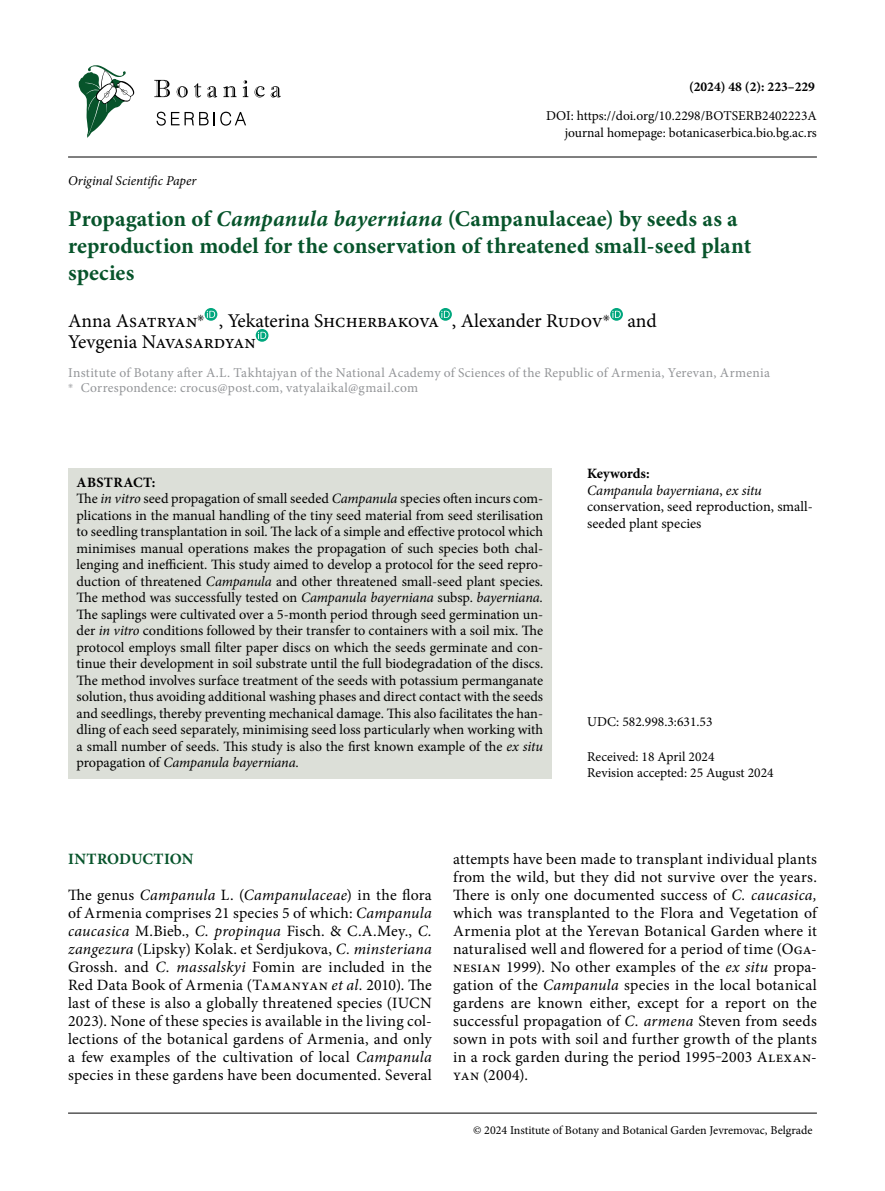
<style>
.page{position:relative;width:885px;height:1191px;background:#fff}
.page>*{position:absolute;margin:0;border:0;box-sizing:border-box;transform-origin:0 0}
.t1{font:700 22.5px/27px "Minion Pro";letter-spacing:.005em;color:#07542b}
.t2{font:19.5px/21px "Minion Pro";letter-spacing:-.01em;color:#000}
.t3{font:15.75px/18px "Minion Pro";letter-spacing:.02em;color:#000;text-align:justify}
.t4{font:700 15.75px "Minion Pro";letter-spacing:-.005em;color:#07542b}
.t5{font:14.25px/16.5px "Minion Pro";color:#000}
.t6{font:13.5px/15px "Minion Pro";letter-spacing:.02em;color:#939598}
.t7{font:13.5px/16.2px "Minion Pro";color:#000;text-align:right}
.t8{font:italic 13.5px "Minion Pro";letter-spacing:-.005em;color:#000}
.t9{font:700 13.5px "Minion Pro";color:#000}
.t10{font:12px "Minion Pro";color:#000}
.s1{font-style:italic}
.s2{font-weight:700}
</style>
<div class="page">
<hr style="left:68px;top:157px;width:748px;height:1px;background:#000">
<hr style="left:68px;top:1112px;width:748px;height:1px;background:#000">
<svg style="left:204px;top:308px;width:13px;height:13px"></svg>
<svg style="left:207px;top:311px;width:8px;height:7px"></svg>
<svg style="left:439px;top:308px;width:13px;height:13px"></svg>
<svg style="left:441px;top:311px;width:8px;height:7px"></svg>
<svg style="left:610px;top:308px;width:13px;height:13px"></svg>
<svg style="left:612px;top:311px;width:8px;height:7px"></svg>
<svg style="left:256px;top:329px;width:12px;height:13px"></svg>
<svg style="left:258px;top:332px;width:8px;height:7px"></svg>
<div style="left:68px;top:468px;width:483px;height:310px;background:#dcdfd8"></div>
<svg style="left:78px;top:65px;width:56px;height:73px"></svg>
<svg style="left:156px;top:112px;width:52px;height:14px"></svg>
<svg style="left:214px;top:112px;width:32px;height:14px"></svg>
<svg style="left:154px;top:80px;width:16px;height:17px"></svg>
<svg style="left:177px;top:86px;width:11px;height:11px"></svg>
<svg style="left:194px;top:83px;width:7px;height:14px"></svg>
<svg style="left:207px;top:86px;width:10px;height:11px"></svg>
<svg style="left:223px;top:86px;width:13px;height:11px"></svg>
<svg style="left:243px;top:80px;width:5px;height:17px"></svg>
<svg style="left:254px;top:86px;width:11px;height:11px"></svg>
<svg style="left:271px;top:86px;width:10px;height:11px"></svg>
<p class="t8" style="left:68px;top:172px;width:130px">Original Scientific Paper</p>
<p class="t9" style="left:689px;top:78px;width:127px">(2024) 48 (2): 223–229</p>
<p class="t7" style="left:546px;top:108px;width:272px">DOI: https://doi.org/10.2298/BOTSERB2402223A journal homepage: botanicaserbica.bio.bg.ac.rs</p>
<h1 class="t1" style="left:68px;top:205px;width:684px">Propagation of <span class="s1">Campanula bayerniana</span> (Campanulaceae) by seeds as a reproduction model for the conservation of threatened small-seed plant species</h1>
<h2 class="t2" style="left:68px;top:310px;width:590px">Anna Asatryan<sup>✳</sup> , Yekaterina Shcherbakova , Alexander Rudov<sup>✳</sup> and<br>Yevgenia Navasardyan</h2>
<p class="t6" style="left:68px;top:365px;width:703px">Institute of Botany after A.L. Takhtajyan of the National Academy of Sciences of the Republic of Armenia, Yerevan, Armenia <sup>✳</sup> Correspondence: crocus@post.com, vatyalaikal@gmail.com</p>
<p class="t5" style="left:77px;top:474px;width:468px"><span class="s2">ABSTRACT:<br></span>The <span class="s1">in vitro</span> seed propagation of small seeded <span class="s1">Campanula</span> species often incurs com&shy;plications in the manual handling of the tiny seed material from seed sterilisation to seedling transplantation in soil. The lack of a simple and effective protocol which minimises manual operations makes the propagation of such species both chal&shy;lenging and inefficient. This study aimed to develop a protocol for the seed repro&shy;duction of threatened <span class="s1">Campanula</span> and other threatened small-seed plant species.<br>The method was successfully tested on <span class="s1">Campanula bayerniana</span> subsp. <span class="s1">bayerniana.<br></span>The saplings were cultivated over a 5-month period through seed germination un&shy;der <span class="s1">in vitro</span> conditions followed by their transfer to containers with a soil mix. The protocol employs small filter paper discs on which the seeds germinate and con&shy;tinue their development in soil substrate until the full biodegradation of the discs.<br>The method involves surface treatment of the seeds with potassium permanganate solution, thus avoiding additional washing phases and direct contact with the seeds and seedlings, thereby preventing mechanical damage. This also facilitates the han&shy;dling of each seed separately, minimising seed loss particularly when working with a small number of seeds. This study is also the first known example of the <span class="s1">ex situ </span>propagation of <span class="s1">Campanula bayerniana.</span></p>
<p class="t5" style="left:587px;top:465px;width:227px"><span class="s2">Keywords:<br></span><span class="s1">Campanula bayerniana</span>, <span class="s1">ex situ </span>conservation, seed reproduction, small&shy;seeded plant species</p>
<p class="t7" style="left:587px;top:713px;width:127px">UDC: 582.998.3:631.53</p>
<p class="t7" style="left:587px;top:748px;width:188px;text-align:left">Received: 18 April 2024<br>Revision accepted: 25 August 2024</p>
<p class="t4" style="left:68px;top:847px;width:127px">INTRODUCTION</p>
<p class="t3" style="left:68px;top:886px;width:365px">The genus <span class="s1">Campanula</span> L. (<span class="s1">Campanulaceae</span>) in the flora of Armenia comprises 21 species 5 of which: <span class="s1">Campanula caucasica</span> M.Bieb., <span class="s1">C. propinqua</span> Fisch. &amp; C.A.Mey., <span class="s1">C. zangezura</span> (Lipsky) Kolak. et Serdjukova, <span class="s1">C. minsteriana </span>Grossh. and <span class="s1">C. massalskyi</span> Fomin are included in the Red Data Book of Armenia (Tamanyan <span class="s1">et al.</span> 2010). The last of these is also a globally threatened species (IUCN 2023). None of these species is available in the living col&shy;lections of the botanical gardens of Armenia, and only a few examples of the cultivation of local <span class="s1">Campanula </span>species in these gardens have been documented. Several</p>
<p class="t3" style="left:453px;top:850px;width:365px">attempts have been made to transplant individual plants from the wild, but they did not survive over the years.<br>There is only one documented success of <span class="s1">C. caucasica, </span>which was transplanted to the Flora and Vegetation of Armenia plot at the Yerevan Botanical Garden where it naturalised well and flowered for a period of time (Oga&shy;nesian 1999). No other examples of the <span class="s1">ex situ</span> propa&shy;gation of the <span class="s1">Campanula</span> species in the local botanical gardens are known either, except for a report on the successful propagation of <span class="s1">C. armena</span> Steven from seeds sown in pots with soil and further growth of the plants in a rock garden during the period 1995‒2003 Alexan&shy;yan (2004).</p>
<p class="t10" style="left:473px;top:1121px;width:341px">© 2024 Institute of Botany and Botanical Garden Jevremovac, Belgrade</p>
</div>
